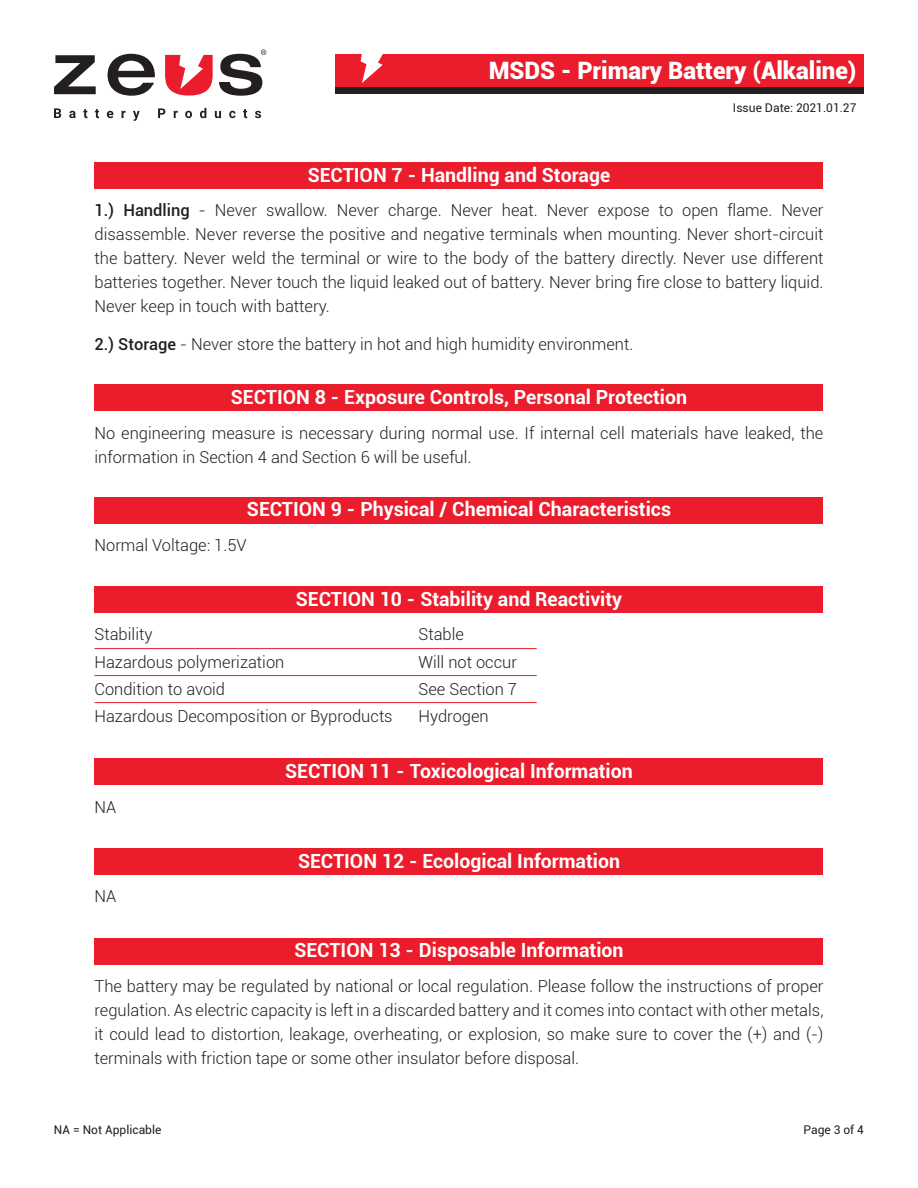
<style>
.page{position:relative;width:918px;height:1188px;background:#fff}
.page>*{position:absolute;margin:0;border:0;box-sizing:border-box;transform-origin:0 0}
.t1{font:900 24px "Roboto";color:#fff}
.t2{font:700 19.5px "Roboto";color:#fff}
.t3{font:300 16.5px/24px "Roboto";color:#231f20;text-align:justify}
.t4{font:12px "Roboto";color:#231f20}
.s1{font-weight:500}
</style>
<div class="page">
<svg style="left:54px;top:55px;width:42px;height:39px"></svg>
<svg style="left:108px;top:54px;width:47px;height:42px"></svg>
<svg style="left:165px;top:55px;width:48px;height:41px"></svg>
<svg style="left:219px;top:50px;width:47px;height:46px"></svg>
<svg style="left:54px;top:108px;width:7px;height:10px"></svg>
<svg style="left:69px;top:111px;width:7px;height:7px"></svg>
<svg style="left:83px;top:109px;width:4px;height:9px"></svg>
<svg style="left:95px;top:109px;width:4px;height:9px"></svg>
<svg style="left:107px;top:111px;width:6px;height:7px"></svg>
<svg style="left:122px;top:111px;width:4px;height:7px"></svg>
<svg style="left:133px;top:111px;width:7px;height:10px"></svg>
<svg style="left:158px;top:108px;width:7px;height:10px"></svg>
<svg style="left:174px;top:111px;width:4px;height:7px"></svg>
<svg style="left:185px;top:111px;width:7px;height:7px"></svg>
<svg style="left:200px;top:108px;width:6px;height:10px"></svg>
<svg style="left:215px;top:111px;width:6px;height:7px"></svg>
<svg style="left:229px;top:111px;width:7px;height:7px"></svg>
<svg style="left:243px;top:109px;width:4px;height:9px"></svg>
<svg style="left:255px;top:111px;width:6px;height:7px"></svg>
<div style="left:336px;top:55px;width:528px;height:39px;background:#eb1c2b"></div>
<div style="left:336px;top:88px;width:528px;height:6px;background:#231f20"></div>
<svg style="left:361px;top:54px;width:25px;height:29px"></svg>
<div style="left:94px;top:162px;width:730px;height:27px;background:#eb1c2b"></div>
<div style="left:94px;top:384px;width:730px;height:27px;background:#eb1c2b"></div>
<div style="left:94px;top:497px;width:730px;height:27px;background:#eb1c2b"></div>
<div style="left:94px;top:758px;width:730px;height:27px;background:#eb1c2b"></div>
<div style="left:94px;top:848px;width:730px;height:27px;background:#eb1c2b"></div>
<div style="left:94px;top:938px;width:730px;height:27px;background:#eb1c2b"></div>
<div style="left:94px;top:586px;width:730px;height:27px;background:#eb1c2b"></div>
<hr style="left:94px;top:648px;width:443px;height:1px;background:#eb1c2b">
<hr style="left:94px;top:675px;width:443px;height:1px;background:#eb1c2b">
<hr style="left:94px;top:702px;width:443px;height:1px;background:#eb1c2b">
<h1 class="t1" style="left:489px;top:53px;width:369px">MSDS - Primary Battery (Alkaline)</h1>
<p class="t4" style="left:733px;top:99px;width:125px">Issue Date: 2021.01.27</p>
<p class="t2" style="left:308px;top:161px;width:304px">SECTION 7 - Handling and Storage</p>
<p class="t3" style="left:94px;top:198px;width:731px"><span class="s1">1.) Handling</span> - Never swallow. Never charge. Never heat. Never expose to open flame. Never disassemble. Never reverse the positive and negative terminals when mounting. Never short-circuit the battery. Never weld the terminal or wire to the body of the battery directly. Never use different batteries together. Never touch the liquid leaked out of battery. Never bring fire close to battery liquid.<br>Never keep in touch with battery.</p>
<p class="t3" style="left:94px;top:331px;width:540px"><span class="s1">2.) Storage</span> - Never store the battery in hot and high humidity environment.</p>
<p class="t2" style="left:231px;top:383px;width:458px">SECTION 8 - Exposure Controls, Personal Protection</p>
<p class="t3" style="left:94px;top:420px;width:730px">No engineering measure is necessary during normal use. If internal cell materials have leaked, the information in Section 4 and Section 6 will be useful.</p>
<p class="t2" style="left:247px;top:495px;width:426px">SECTION 9 - Physical / Chemical Characteristics</p>
<p class="t3" style="left:94px;top:532px;width:154px">Normal Voltage: 1.5V</p>
<p class="t2" style="left:296px;top:585px;width:328px">SECTION 10 - Stability and Reactivity</p>
<p class="t3" style="left:94px;top:622px;width:59px">Stability</p>
<p class="t3" style="left:418px;top:622px;width:47px">Stable</p>
<p class="t3" style="left:94px;top:649px;width:191px">Hazardous polymerization</p>
<p class="t3" style="left:418px;top:649px;width:100px">Will not occur</p>
<p class="t3" style="left:94px;top:677px;width:132px">Condition to avoid</p>
<p class="t3" style="left:418px;top:677px;width:100px">See Section 7</p>
<p class="t3" style="left:94px;top:704px;width:300px">Hazardous Decomposition or Byproducts</p>
<p class="t3" style="left:418px;top:704px;width:72px">Hydrogen</p>
<p class="t3" style="left:94px;top:794px;width:23px">NA</p>
<p class="t3" style="left:94px;top:884px;width:23px">NA</p>
<p class="t2" style="left:285px;top:757px;width:349px">SECTION 11 - Toxicological Information</p>
<p class="t2" style="left:298px;top:847px;width:323px">SECTION 12 - Ecological Information</p>
<p class="t2" style="left:294px;top:936px;width:331px">SECTION 13 - Disposable Information</p>
<p class="t3" style="left:94px;top:974px;width:731px">The battery may be regulated by national or local regulation. Please follow the instructions of proper regulation. As electric capacity is left in a discarded battery and it comes into contact with other metals, it could lead to distortion, leakage, overheating, or explosion, so make sure to cover the (+) and (-) terminals with friction tape or some other insulator before disposal.</p>
<p class="t4" style="left:54px;top:1121px;width:109px">NA = Not Applicable</p>
<p class="t4" style="left:804px;top:1121px;width:62px">Page 3 of 4</p>
</div>
